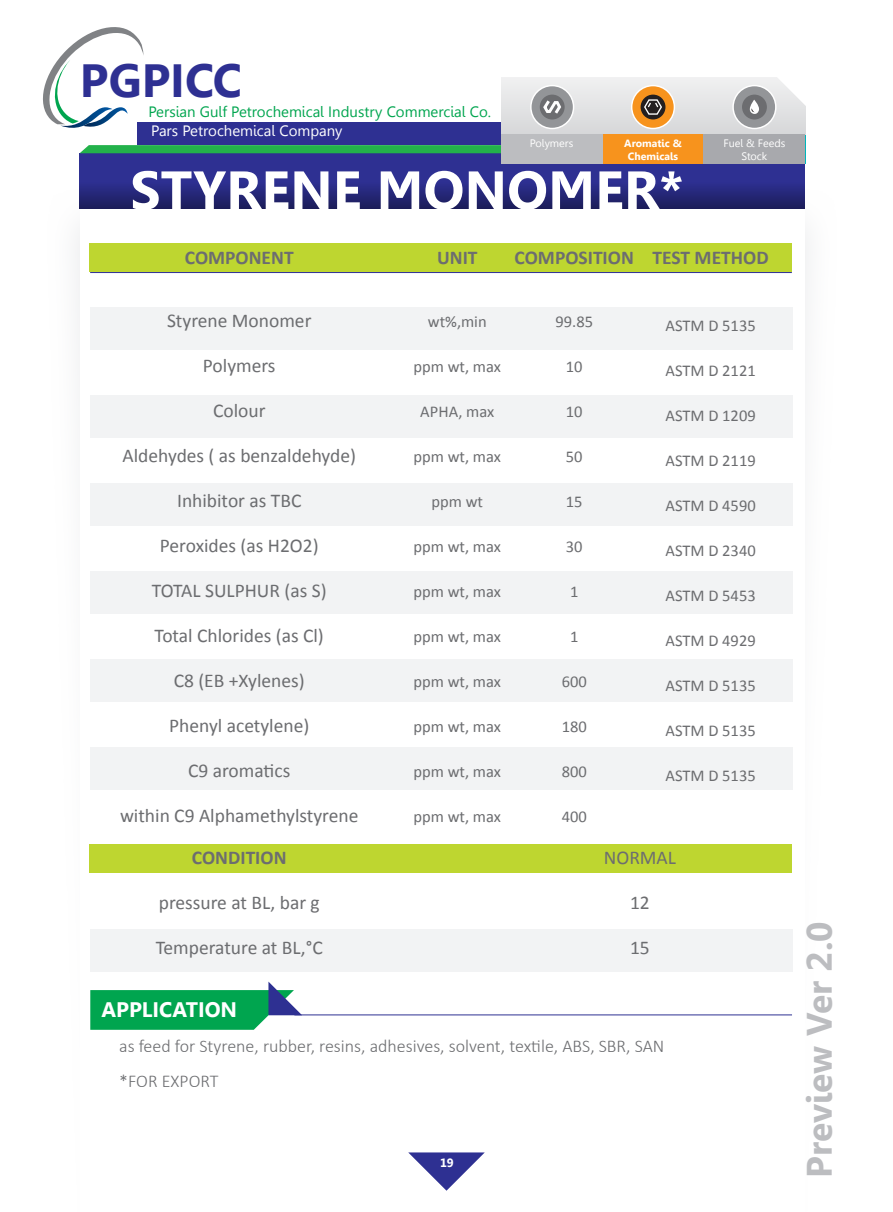
<style>
.page{position:relative;width:893px;height:1212px;background:#fff}
.page>*{position:absolute;margin:0;border:0;box-sizing:border-box;transform-origin:0 0}
.t1{font:700 54px "Gisha";color:#fff}
.t2{font:700 46.5px "Gisha";color:#2e3092}
.t3{font:700 35.25px "Gisha";color:#bcbdc0}
.t4{font:700 21px "Gisha";color:#fff}
.t5{font:19.5px "Calibri";color:#6c6d70}
.t6{font:700 19.5px "Calibri";color:#6c6d70}
.t7{font:300 18px "Calibri";color:#6c6d70}
.t8{font:16.5px "Calibri";color:#6c6d70}
.t9{font:15px "Gisha";color:#00a54f}
.t10{font:15px "Gisha";color:#fff}
.t11{font:700 12px "Gisha";color:#fff}
.t12{font:10.8px/13px "Gisha";color:#fff;text-align:center}
.t13{font:700 10.5px/12.6px "Gisha";color:#fff;text-align:center}
</style>
<div class="page">
<svg style="left:80px;top:153px;width:725px;height:55px;background:#2a2c83"></svg>
<svg style="left:501px;top:77px;width:304px;height:57px;background:#e3e4e5"></svg>
<div style="left:138px;top:122px;width:363px;height:23px;background:#2e3092"></div>
<svg style="left:80px;top:145px;width:421px;height:8px;background:#28b34f"></svg>
<svg style="left:408px;top:1152px;width:77px;height:39px"></svg>
<svg style="left:774px;top:77px;width:32px;height:37px"></svg>
<svg style="left:43px;top:27px;width:101px;height:104px"></svg>
<svg style="left:632px;top:86px;width:42px;height:42px"></svg>
<div style="left:631px;top:85px;width:44px;height:44px;border:1px solid #fff;border-radius:50%"></div>
<div style="left:641px;top:95px;width:24px;height:24px;background:#231f20;border-radius:50%"></div>
<svg style="left:643px;top:98px;width:20px;height:17px"></svg>
<div style="left:733px;top:86px;width:43px;height:42px;background:#939598;border-radius:50%"></div>
<div style="left:732px;top:85px;width:44px;height:44px;border:1px solid #fff;border-radius:50%"></div>
<div style="left:742px;top:95px;width:25px;height:24px;background:#6c6d70;border-radius:50%"></div>
<svg style="left:750px;top:100px;width:9px;height:14px"></svg>
<div style="left:531px;top:86px;width:43px;height:42px;background:#939598;border-radius:50%"></div>
<div style="left:530px;top:85px;width:44px;height:44px;border:1px solid #fff;border-radius:50%"></div>
<div style="left:540px;top:95px;width:25px;height:24px;background:#6c6d70;border-radius:50%"></div>
<svg style="left:541px;top:97px;width:21px;height:20px"></svg>
<div style="left:602px;top:134px;width:102px;height:29px;background:#f7931d"></div>
<div style="left:501px;top:134px;width:101px;height:29px;background:#bcbdc0"></div>
<div style="left:704px;top:134px;width:101px;height:29px;background:#a8a9ad"></div>
<div style="left:90px;top:244px;width:702px;height:28px;background:#bed630"></div>
<div style="left:90px;top:844px;width:702px;height:28px;background:#bed630"></div>
<div style="left:90px;top:307px;width:702px;height:42px;background:#f2f3f4"></div>
<div style="left:90px;top:395px;width:702px;height:42px;background:#f2f3f4"></div>
<div style="left:90px;top:483px;width:702px;height:42px;background:#f2f3f4"></div>
<div style="left:90px;top:571px;width:702px;height:43px;background:#f2f3f4"></div>
<div style="left:90px;top:659px;width:702px;height:43px;background:#f2f3f4"></div>
<div style="left:90px;top:747px;width:702px;height:43px;background:#f2f3f4"></div>
<div style="left:90px;top:929px;width:702px;height:43px;background:#f2f3f4"></div>
<hr style="left:90px;top:272px;width:702px;height:1px;background:#2e3092">
<hr style="left:294px;top:1014px;width:498px;height:1px;background:#2e3092">
<svg style="left:90px;top:981px;width:212px;height:49px"></svg>
<h2 class="t2" style="left:80px;top:54px;width:163px">PGPICC</h2>
<p class="t9" style="left:148px;top:103px;width:344px">Persian Gulf Petrochemical Industry Commercial Co.</p>
<p class="t10" style="left:151px;top:122px;width:193px">Pars Petrochemical Company</p>
<p class="t12" style="left:530px;top:137px;width:45px">Polymers</p>
<p class="t13" style="left:624px;top:137px;width:59px">Aromatic &amp;<br>Chemicals</p>
<p class="t12" style="left:723px;top:137px;width:63px">Fuel &amp; Feeds<br>Stock</p>
<p class="t1" style="left:130px;top:159px;width:555px">STYRENE MONOMER*</p>
<p class="t6" style="left:185px;top:245px;width:110px">COMPONENT</p>
<p class="t5" style="left:167px;top:308px;width:146px">Styrene Monomer</p>
<p class="t5" style="left:203px;top:353px;width:74px">Polymers</p>
<p class="t5" style="left:213px;top:398px;width:54px">Colour</p>
<p class="t5" style="left:122px;top:443px;width:235px">Aldehydes ( as benzaldehyde)</p>
<p class="t5" style="left:177px;top:488px;width:126px">Inhibitor as TBC</p>
<p class="t5" style="left:160px;top:533px;width:160px">Peroxides (as H2O2)</p>
<p class="t5" style="left:152px;top:578px;width:176px">TOTAL SULPHUR (as S)</p>
<p class="t5" style="left:155px;top:623px;width:171px">Total Chlorides (as Cl)</p>
<p class="t5" style="left:174px;top:668px;width:133px">C8 (EB +Xylenes)</p>
<p class="t5" style="left:169px;top:713px;width:142px">Phenyl acetylene)</p>
<p class="t5" style="left:188px;top:758px;width:104px">C9 aromatics</p>
<p class="t5" style="left:120px;top:803px;width:240px">within C9 Alphamethylstyrene</p>
<p class="t6" style="left:192px;top:845px;width:96px">CONDITION</p>
<p class="t5" style="left:159px;top:890px;width:162px">pressure at BL, bar g</p>
<p class="t5" style="left:156px;top:935px;width:168px">Temperature at BL,°C</p>
<p class="t4" style="left:101px;top:997px;width:137px">APPLICATION</p>
<p class="t6" style="left:437px;top:245px;width:42px">UNIT</p>
<p class="t6" style="left:515px;top:245px;width:121px">COMPOSITION</p>
<p class="t6" style="left:653px;top:245px;width:118px">TEST METHOD</p>
<p class="t8" style="left:428px;top:311px;width:60px">wt%,min</p>
<p class="t8" style="left:413px;top:356px;width:89px">ppm wt, max</p>
<p class="t8" style="left:420px;top:401px;width:75px">APHA, max</p>
<p class="t8" style="left:413px;top:446px;width:89px">ppm wt, max</p>
<p class="t8" style="left:431px;top:491px;width:53px">ppm wt</p>
<p class="t8" style="left:413px;top:536px;width:89px">ppm wt, max</p>
<p class="t8" style="left:413px;top:581px;width:89px">ppm wt, max</p>
<p class="t8" style="left:413px;top:626px;width:89px">ppm wt, max</p>
<p class="t8" style="left:413px;top:671px;width:89px">ppm wt, max</p>
<p class="t8" style="left:413px;top:716px;width:89px">ppm wt, max</p>
<p class="t8" style="left:413px;top:761px;width:89px">ppm wt, max</p>
<p class="t8" style="left:413px;top:806px;width:89px">ppm wt, max</p>
<p class="t8" style="left:555px;top:311px;width:39px">99.85</p>
<p class="t8" style="left:566px;top:356px;width:18px">10</p>
<p class="t8" style="left:566px;top:401px;width:18px">10</p>
<p class="t8" style="left:566px;top:446px;width:18px">50</p>
<p class="t8" style="left:566px;top:491px;width:18px">15</p>
<p class="t8" style="left:566px;top:536px;width:18px">30</p>
<p class="t8" style="left:570px;top:581px;width:10px">1</p>
<p class="t8" style="left:570px;top:626px;width:10px">1</p>
<p class="t8" style="left:562px;top:671px;width:27px">600</p>
<p class="t8" style="left:562px;top:716px;width:27px">180</p>
<p class="t8" style="left:562px;top:761px;width:27px">800</p>
<p class="t8" style="left:562px;top:806px;width:27px">400</p>
<p class="t8" style="left:665px;top:315px;width:92px">ASTM D 5135</p>
<p class="t8" style="left:665px;top:360px;width:92px">ASTM D 2121</p>
<p class="t8" style="left:665px;top:405px;width:92px">ASTM D 1209</p>
<p class="t8" style="left:665px;top:450px;width:92px">ASTM D 2119</p>
<p class="t8" style="left:665px;top:495px;width:92px">ASTM D 4590</p>
<p class="t8" style="left:665px;top:540px;width:92px">ASTM D 2340</p>
<p class="t8" style="left:665px;top:585px;width:92px">ASTM D 5453</p>
<p class="t8" style="left:665px;top:630px;width:92px">ASTM D 4929</p>
<p class="t8" style="left:665px;top:675px;width:92px">ASTM D 5135</p>
<p class="t8" style="left:665px;top:720px;width:92px">ASTM D 5135</p>
<p class="t8" style="left:665px;top:765px;width:92px">ASTM D 5135</p>
<p class="t5" style="left:604px;top:845px;width:74px">NORMAL</p>
<p class="t5" style="left:630px;top:890px;width:21px">12</p>
<p class="t5" style="left:630px;top:935px;width:21px">15</p>
<p class="t7" style="left:119px;top:1035px;width:547px">as feed for Styrene, rubber, resins, adhesives, solvent, textile, ABS, SBR, SAN</p>
<p class="t7" style="left:119px;top:1070px;width:101px">*FOR EXPORT</p>
<p class="t11" style="left:440px;top:1156px;width:15px">19</p>
<h3 class="t3" style="left:799px;top:1178px;width:258px;rotate:-90deg">Preview Ver 2.0</h3>
</div>
